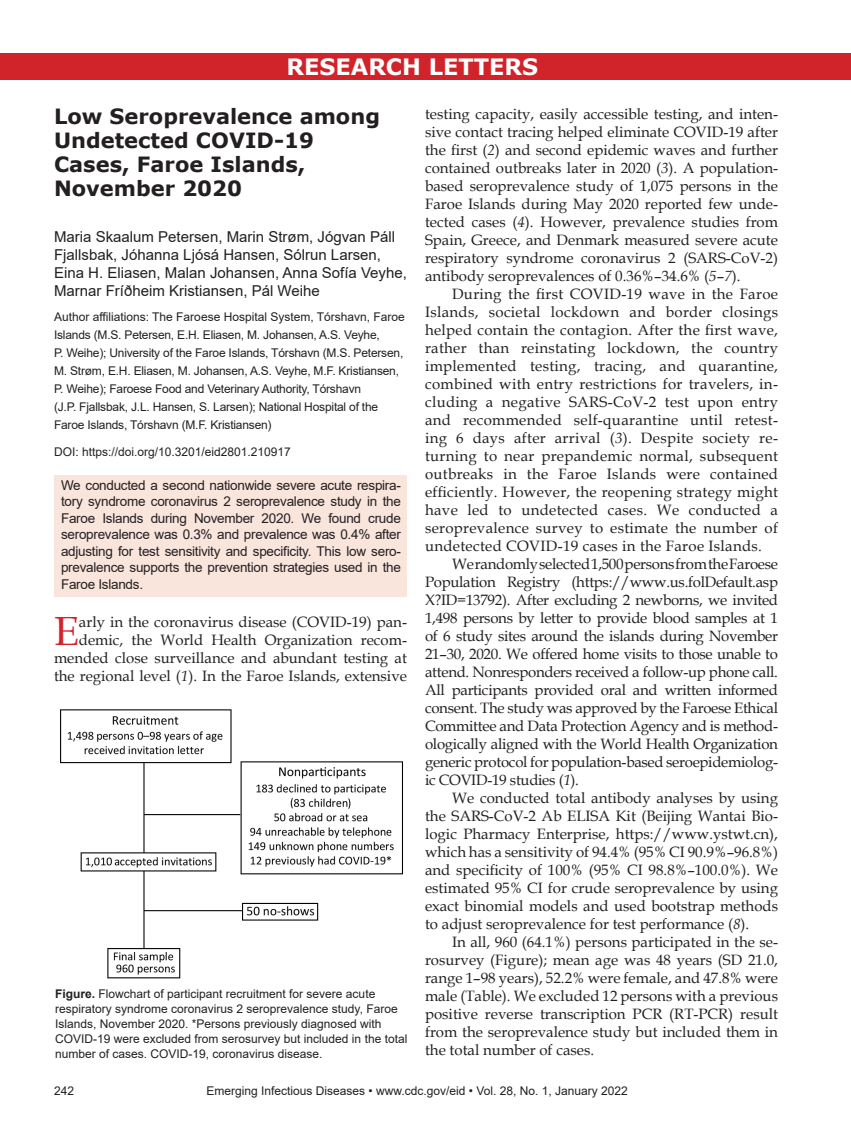
<style>
.page{position:relative;width:851px;height:1134px;background:#fff}
.page>*{position:absolute;margin:0;border:0;box-sizing:border-box;transform-origin:0 0}
.t1{font:40.8px "Book Antiqua";color:#d1232a}
.t2{font:700 22.5px "Verdana";color:#fff}
.t3{font:700 21px/24px "Verdana";color:#231f20}
.t4{font:15px/18px "Book Antiqua";color:#231f20;text-align:justify}
.t5{font:15px/18px "Arial";color:#231f20}
.t6{font:13.5px/16.5px "Arial";letter-spacing:-.02em;color:#231f20;text-align:justify}
.t7{font:12px/18px "Arial";color:#231f20}
.s1{font-style:italic}
.s2{font-weight:700}
</style>
<div class="page">
<div style="left:55px;top:476px;width:352px;height:121px;background:#f9e5dc"></div>
<div style="left:0;top:53px;width:850px;height:27px;background:#d1232a"></div>
<img style="left:60px;top:709px;width:343px;height:270px">
<h2 class="t2" style="left:286px;top:51px;width:253px">RESEARCH LETTERS</h2>
<h3 class="t3" style="left:54px;top:104px;width:327px">Low Seroprevalence among<br>Undetected COVID-19<br>Cases, Faroe Islands,<br>November 2020</h3>
<p class="t5" style="left:54px;top:228px;width:354px">Maria Skaalum Petersen, Marin Strøm, Jógvan Páll Fjallsbak, Jóhanna Ljósá Hansen, Sólrun Larsen, Eina H. Eliasen, Malan Johansen, Anna Sofía Veyhe, Marnar Fríðheim Kristiansen, Pál Weihe</p>
<p class="t7" style="left:54px;top:308px;width:352px">Author affiliations: The Faroese Hospital System, Tórshavn, Faroe Islands (M.S. Petersen, E.H. Eliasen, M. Johansen, A.S. Veyhe,<br>P. Weihe); University of the Faroe Islands, Tórshavn (M.S. Petersen, M. Strøm, E.H. Eliasen, M. Johansen, A.S. Veyhe, M.F. Kristiansen, P. Weihe); Faroese Food and Veterinary Authority, Tórshavn<br>(J.P. Fjallsbak, J.L. Hansen, S. Larsen); National Hospital of the Faroe Islands, Tórshavn (M.F. Kristiansen)</p>
<p class="t7" style="left:54px;top:443px;width:238px">DOI: https://doi.org/10.3201/eid2801.210917</p>
<p class="t6" style="left:61px;top:477px;width:341px">We conducted a second nationwide severe acute respira&shy;tory syndrome coronavirus 2 seroprevalence study in the Faroe Islands during November 2020. We found crude seroprevalence was 0.3% and prevalence was 0.4% after adjusting for test sensitivity and specificity. This low sero&shy;prevalence supports the prevention strategies used in the Faroe Islands.</p>
<p class="t4" style="left:54px;top:613px;width:354px;text-align:right">arly in the coronavirus disease (COVID-19) pan&shy;demic, the World Health Organization recom&shy;mended close surveillance and abundant testing at the regional level (<span class="s1">1</span>). In the Faroe Islands, extensive</p>
<h1 class="t1" style="left:54px;top:603px;width:26px">E</h1>
<p class="t7" style="left:55px;top:986px;width:354px;line-height:15px"><span class="s2">Figure.</span> Flowchart of participant recruitment for severe acute respiratory syndrome coronavirus 2 seroprevalence study, Faroe Islands, November 2020. *Persons previously diagnosed with COVID-19 were excluded from serosurvey but included in the total number of cases. COVID-19, coronavirus disease.</p>
<p class="t4" style="left:425px;top:104px;width:354px">testing capacity, easily accessible testing, and inten&shy;sive contact tracing helped eliminate COVID-19 after the first (<span class="s1">2</span>) and second epidemic waves and further contained outbreaks later in 2020 (<span class="s1">3</span>). A population&shy;based seroprevalence study of 1,075 persons in the Faroe Islands during May 2020 reported few unde&shy;tected cases (<span class="s1">4</span>). However, prevalence studies from Spain, Greece, and Denmark measured severe acute respiratory syndrome coronavirus 2 (SARS-CoV-2) antibody seroprevalences of 0.36%–34.6% (<span class="s1">5</span>–<span class="s1">7</span>).</p>
<p class="t4" style="left:425px;top:284px;width:354px;text-indent:27px">During the first COVID-19 wave in the Faroe Islands, societal lockdown and border closings helped contain the contagion. After the first wave, rather than reinstating lockdown, the country implemented testing, tracing, and quarantine, combined with entry restrictions for travelers, in&shy;cluding a negative SARS-CoV-2 test upon entry and recommended self-quarantine until retest&shy;ing 6 days after arrival (<span class="s1">3</span>). Despite society re&shy;turning to near prepandemic normal, subsequent outbreaks in the Faroe Islands were contained efficiently. However, the reopening strategy might have led to undetected cases. We conducted a seroprevalence survey to estimate the number of undetected COVID-19 cases in the Faroe Islands.</p>
<p class="t4" style="left:425px;top:554px;width:354px;text-indent:27px">We randomly selected 1,500 persons from the Faroese Population Registry (https://www.us.folDefault.asp X?ID=13792). After excluding 2 newborns, we invited 1,498 persons by letter to provide blood samples at 1 of 6 study sites around the islands during November 21–30, 2020. We offered home visits to those unable to attend. Nonresponders received a follow-up phone call.<br>All participants provided oral and written informed consent. The study was approved by the Faroese Ethical Committee and Data Protection Agency and is method&shy;ologically aligned with the World Health Organization generic protocol for population-based seroepidemiolog&shy;ic COVID-19 studies (<span class="s1">1</span>).</p>
<p class="t4" style="left:425px;top:788px;width:354px;text-indent:27px">We conducted total antibody analyses by using the SARS-CoV-2 Ab ELISA Kit (Beijing Wantai Bio&shy;logic Pharmacy Enterprise, https://www.ystwt.cn), which has a sensitivity of 94.4% (95% CI 90.9%–96.8%) and specificity of 100% (95% CI 98.8%–100.0%). We estimated 95% CI for crude seroprevalence by using exact binomial models and used bootstrap methods to adjust seroprevalence for test performance (<span class="s1">8</span>).</p>
<p class="t4" style="left:425px;top:932px;width:354px;text-indent:27px">In all, 960 (64.1%) persons participated in the se&shy;rosurvey (Figure); mean age was 48 years (SD 21.0, range 1–98 years), 52.2% were female, and 47.8% were male (Table). We excluded 12 persons with a previous positive reverse transcription PCR (RT-PCR) result from the seroprevalence study but included them in the total number of cases.</p>
<p class="t7" style="left:54px;top:1082px;width:22px">242</p>
<p class="t7" style="left:206px;top:1082px;width:423px">Emerging Infectious Diseases • www.cdc.gov/eid • Vol. 28, No. 1, January 2022</p>
</div>
